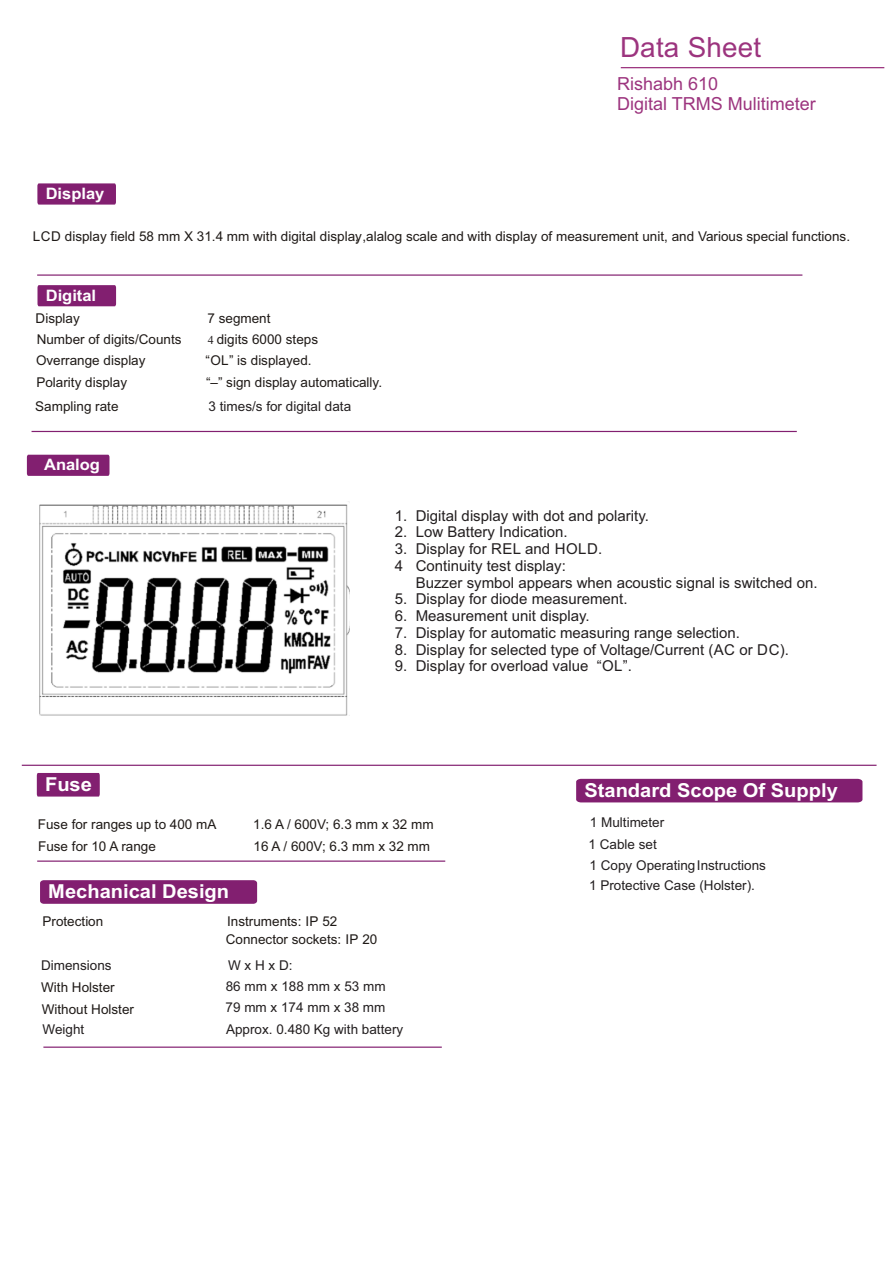
<style>
.page{position:relative;width:893px;height:1263px;background:#fff}
.page>*{position:absolute;margin:0;border:0;box-sizing:border-box;transform-origin:0 0}
.t1{font:27.9px "Arial";letter-spacing:.01em;color:#9c347e}
.t2{font:700 19.2px "Arial";color:#fff;scale:1.05 1}
.t3{font:18px/20.1px "Arial";color:#9c347e}
.t4{font:700 15.75px "Arial";color:#fff;scale:1.05 1}
.t5{font:15px/16.8px "Arial";color:#231f20}
.t6{font:13.5px/22px "Arial";color:#1f1a17}
.t7{font:13.5px/20.7px "Arial";color:#231f20}
.s1{font-family:"Times New Roman";font-size:12px;color:#231f20}
</style>
<div class="page">
<hr style="left:621px;top:67px;width:263px;height:1px;background:#9c347e">
<svg style="left:37px;top:183px;width:79px;height:22px;background:#872976"></svg>
<div style="left:38px;top:285px;width:78px;height:21px;background:#821f70"></div>
<hr style="left:37px;top:274px;width:765px;height:2px;background:#821f70">
<hr style="left:32px;top:431px;width:765px;height:1px;background:#821f70">
<div style="left:27px;top:455px;width:82px;height:21px;background:#821f70"></div>
<svg style="left:37px;top:773px;width:63px;height:23px"></svg>
<hr style="left:37px;top:860px;width:408px;height:2px;background:#821f70">
<hr style="left:22px;top:765px;width:854px;height:1px;background:#821f70">
<svg style="left:40px;top:880px;width:217px;height:24px;background:#842272"></svg>
<hr style="left:43px;top:1046px;width:399px;height:2px;background:#821f70">
<div style="left:576px;top:779px;width:286px;height:23px;background:#821f70"></div>
<img style="left:39px;top:501px;width:310px;height:214px">
<p class="t4" style="left:46px;top:187px;width:57px">Display</p>
<h1 class="t1" style="left:620px;top:36px;width:143px">Data Sheet</h1>
<h3 class="t3" style="left:617px;top:75px;width:200px">Rishabh 610<br>Digital TRMS Mulitimeter</h3>
<p class="t6" style="left:33px;top:227px;width:819px">LCD display field 58 mm X 31.4 mm with digital display, ,alalog scale and with display of measurement unit, and Various special functions.</p>
<p class="t4" style="left:46px;top:289px;width:50px">Digital</p>
<p class="t6" style="left:36px;top:309px;width:46px">Display</p>
<p class="t6" style="left:207px;top:309px;width:65px">7 segment</p>
<p class="t6" style="left:37px;top:329px;width:146px">Number of digits/Counts</p>
<p class="t6" style="left:208px;top:329px;width:112px"><span class="s1">4</span> digits 6000 steps</p>
<p class="t6" style="left:36px;top:351px;width:111px">Overrange display</p>
<p class="t6" style="left:206px;top:351px;width:107px">“OL” is displayed.</p>
<p class="t6" style="left:36px;top:372px;width:92px">Polarity display</p>
<p class="t6" style="left:206px;top:372px;width:178px">“–” sign display automatically.</p>
<p class="t6" style="left:35px;top:396px;width:85px">Sampling rate</p>
<p class="t7" style="left:209px;top:397px;width:144px">3 times/s for digital data</p>
<p class="t4" style="left:44px;top:459px;width:55px">Analog</p>
<p class="t4" style="left:35px;top:460px;width:50px">Digital</p>
<h2 class="t2" style="left:45px;top:777px;width:46px">Fuse</h2>
<p class="t5" style="left:395px;top:508px;width:256px">1. Digital display with dot and polarity.</p>
<p class="t5" style="left:395px;top:525px;width:174px">2. Low Battery Indication.</p>
<p class="t5" style="left:395px;top:542px;width:209px">3. Display for REL and HOLD.<br>4 Continuity test display:</p>
<p class="t5" style="left:416px;top:575px;width:403px">Buzzer symbol appears when acoustic signal is switched on.</p>
<p class="t5" style="left:395px;top:592px;width:234px">5. Display for diode measurement.</p>
<p class="t5" style="left:395px;top:609px;width:196px">6. Measurement unit display.</p>
<p class="t5" style="left:395px;top:625px;width:347px">7. Display for automatic measuring range selection.</p>
<p class="t5" style="left:395px;top:642px;width:395px">8. Display for selected type of Voltage/Current (AC or DC).</p>
<p class="t5" style="left:395px;top:659px;width:238px">9. Display for overload value “OL”.</p>
<h2 class="t2" style="left:584px;top:783px;width:243px">Standard Scope Of Supply</h2>
<p class="t6" style="left:38px;top:815px;width:180px">Fuse for ranges up to 400 mA</p>
<p class="t6" style="left:253px;top:815px;width:182px">1.6 A / 600V; 6.3 mm x 32 mm</p>
<p class="t6" style="left:38px;top:836px;width:119px">Fuse for 10 A range</p>
<p class="t6" style="left:254px;top:836px;width:178px">16 A / 600V; 6.3 mm x 32 mm</p>
<h2 class="t2" style="left:48px;top:884px;width:174px">Mechanical Design</h2>
<p class="t6" style="left:43px;top:911px;width:62px">Protection</p>
<p class="t6" style="left:227px;top:911px;width:112px">Instruments: IP 52</p>
<p class="t7" style="left:41px;top:956px;width:72px">Dimensions</p>
<p class="t7" style="left:226px;top:956px;width:161px">W x H x D:<br>86 mm x 188 mm x 53 mm</p>
<p class="t7" style="left:43px;top:1020px;width:43px">Weight</p>
<p class="t7" style="left:226px;top:1020px;width:179px">Approx. 0.480 Kg with battery</p>
<p class="t6" style="left:226px;top:930px;width:153px">Connector sockets: IP 20</p>
<p class="t6" style="left:41px;top:977px;width:94px">With Holster<br>Without Holster</p>
<p class="t7" style="left:226px;top:998px;width:161px">79 mm x 174 mm x 38 mm</p>
<p class="t7" style="left:590px;top:813px;width:76px">1 Multimeter</p>
<p class="t7" style="left:589px;top:856px;width:178px;line-height:20.2px">1 Copy Operating Instructions<br>1 Protective Case (Holster).</p>
<p class="t7" style="left:589px;top:835px;width:70px">1 Cable set</p>
</div>
